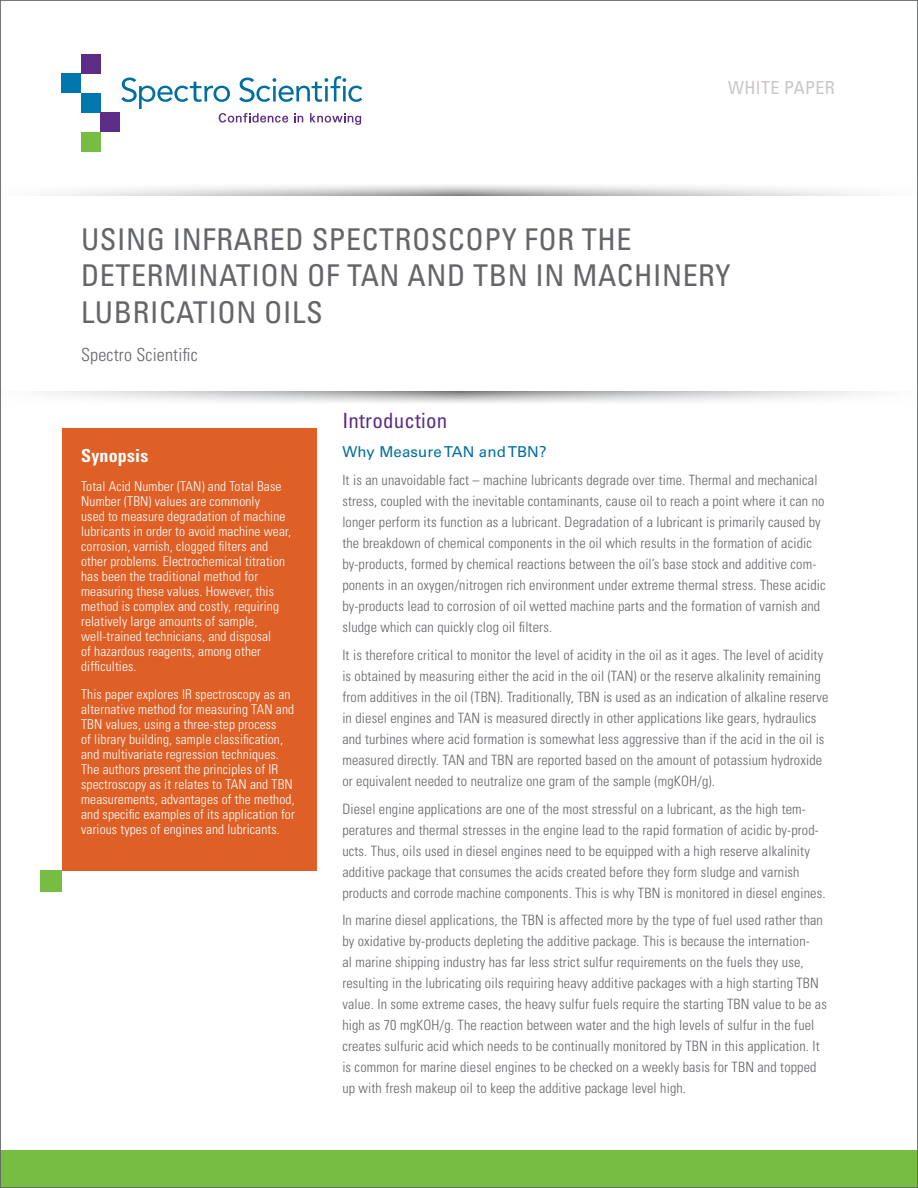
<style>
.page{position:relative;width:918px;height:1188px;background:#fff}
.page>*{position:absolute;margin:0;border:0;box-sizing:border-box;transform-origin:0 0}
.t1{font:condensed 30px/36.8px "Univers LT Std";letter-spacing:.02em;color:#646569}
.t2{font:condensed 21px "Univers LT Std";letter-spacing:.01em;color:#5c2c86}
.t3{font:300 condensed 18px "Univers LT Std";letter-spacing:.01em;color:#646569}
.t4{font:condensed 18px "Univers LT Std";letter-spacing:.02em;color:#cac7c6}
.t5{font:700 condensed 18px "Univers LT Std";letter-spacing:.01em;color:#fff}
.t6{font:15px "Univers LT Std";letter-spacing:.01em;color:#006e9f}
.t7{font:300 condensed 14.25px/21px "Univers LT Std";letter-spacing:.01em;color:#646569}
.t8{font:300 condensed 13.5px/15px "Univers LT Std";letter-spacing:.01em;color:#fff}
</style>
<div class="page">
<div style="left:81px;top:54px;width:19px;height:20px;background:#5c2c86"></div>
<div style="left:62px;top:74px;width:19px;height:19px;background:#0078ae"></div>
<div style="left:81px;top:93px;width:19px;height:20px;background:#0078ae"></div>
<div style="left:100px;top:113px;width:20px;height:19px;background:#5c2c86"></div>
<div style="left:81px;top:132px;width:19px;height:20px;background:#76bd42"></div>
<svg style="left:121px;top:76px;width:241px;height:49px"></svg>
<svg style="left:56px;top:185px;width:808px;height:10px"></svg>
<div style="left:62px;top:428px;width:254px;height:442px;background:#de6026"></div>
<div style="left:40px;top:870px;width:22px;height:22px;background:#76bd42"></div>
<div style="left:0;top:1150px;width:918px;height:38px;background:#76bd42"></div>
<svg style="left:50px;top:392px;width:819px;height:11px"></svg>
<p class="t4" style="left:728px;top:76px;width:108px">WHITE PAPER</p>
<h1 class="t1" style="left:81px;top:220px;width:651px">USING INFRARED SPECTROSCOPY FOR THE<br>DETERMINATION OF TAN AND TBN IN MACHINERY<br>LUBRICATION OILS</h1>
<p class="t3" style="left:81px;top:343px;width:118px">Spectro Scientific</p>
<p class="t5" style="left:81px;top:445px;width:69px">Synopsis</p>
<p class="t8" style="left:81px;top:479px;width:211px">Total Acid Number (TAN) and Total Base Number (TBN) values are commonly<br>used to measure degradation of machine lubricants in order to avoid machine wear, corrosion, varnish, clogged filters and other problems. Electrochemical titration has been the traditional method for measuring these values. However, this method is complex and costly, requiring relatively large amounts of sample, well-trained technicians, and disposal<br>of hazardous reagents, among other difficulties.</p>
<p class="t8" style="left:81px;top:687px;width:215px">This paper explores IR spectroscopy as an alternative method for measuring TAN and TBN values, using a three-step process<br>of library building, sample classification, and multivariate regression techniques.<br>The authors present the principles of IR spectroscopy as it relates to TAN and TBN measurements, advantages of the method, and specific examples of its application for various types of engines and lubricants.</p>
<h2 class="t2" style="left:342px;top:407px;width:106px">Introduction</h2>
<p class="t6" style="left:342px;top:443px;width:206px">Why Measure TAN and TBN?</p>
<p class="t7" style="left:342px;top:470px;width:485px">It is an unavoidable fact – machine lubricants degrade over time. Thermal and mechanical stress, coupled with the inevitable contaminants, cause oil to reach a point where it can no longer perform its function as a lubricant. Degradation of a lubricant is primarily caused by the breakdown of chemical components in the oil which results in the formation of acidic by-products, formed by chemical reactions between the oil’s base stock and additive com&shy;ponents in an oxygen/nitrogen rich environment under extreme thermal stress. These acidic by-products lead to corrosion of oil wetted machine parts and the formation of varnish and sludge which can quickly clog oil filters.</p>
<p class="t7" style="left:342px;top:644px;width:488px">It is therefore critical to monitor the level of acidity in the oil as it ages. The level of acidity is obtained by measuring either the acid in the oil (TAN) or the reserve alkalinity remaining from additives in the oil (TBN). Traditionally, TBN is used as an indication of alkaline reserve in diesel engines and TAN is measured directly in other applications like gears, hydraulics and turbines where acid formation is somewhat less aggressive than if the acid in the oil is measured directly. TAN and TBN are reported based on the amount of potassium hydroxide or equivalent needed to neutralize one gram of the sample (mgKOH/g).</p>
<p class="t7" style="left:342px;top:798px;width:485px">Diesel engine applications are one of the most stressful on a lubricant, as the high tem&shy;peratures and thermal stresses in the engine lead to the rapid formation of acidic by-prod&shy;ucts. Thus, oils used in diesel engines need to be equipped with a high reserve alkalinity additive package that consumes the acids created before they form sludge and varnish products and corrode machine components. This is why TBN is monitored in diesel engines.</p>
<p class="t7" style="left:342px;top:910px;width:486px">In marine diesel applications, the TBN is affected more by the type of fuel used rather than by oxidative by-products depleting the additive package. This is because the internation-<br>al marine shipping industry has far less strict sulfur requirements on the fuels they use, resulting in the lubricating oils requiring heavy additive packages with a high starting TBN value. In some extreme cases, the heavy sulfur fuels require the starting TBN value to be as high as 70 mgKOH/g. The reaction between water and the high levels of sulfur in the fuel creates sulfuric acid which needs to be continually monitored by TBN in this application. It is common for marine diesel engines to be checked on a weekly basis for TBN and topped up with fresh makeup oil to keep the additive package level high.</p>
</div>
